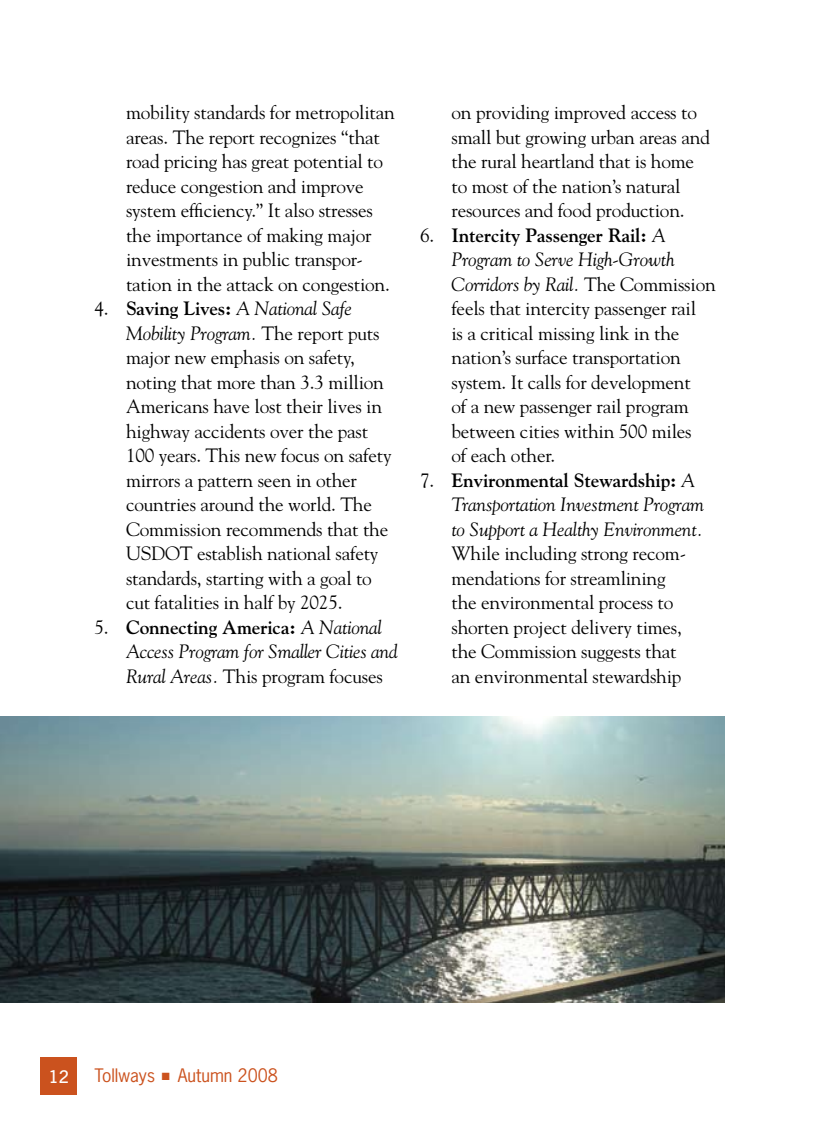
<style>
.page{position:relative;width:819px;height:1134px;background:#fff}
.page>*{position:absolute;margin:0;border:0;box-sizing:border-box;transform-origin:0 0}
.t1{font:19.25px/24.5px "Goudy";letter-spacing:-.01em;color:#000}
.t2{font:italic 19.25px/24.5px "Goudy";letter-spacing:-.01em;color:#000}
.t3{font:17.5px "News Gothic";color:#cb521e}
.t4{font:600 17.5px "News Gothic BT";color:#fff}
.s1{font-weight:700}
.s2{font-style:italic}
.s3{font-style:normal}
.s4{font-weight:700;font-style:normal}
</style>
<div class="page">
<div style="left:41px;top:1058px;width:36px;height:37px;background:#cb521e"></div>
<img style="left:0;top:717px;width:724px;height:285px">
<p class="t1" style="left:126px;top:99px;width:270px">mobility standards for metropolitan areas. The report recognizes “that road pricing has great potential to reduce congestion and improve system efficiency.” It also stresses the importance of making major investments in public transpor&shy;tation in the attack on congestion.</p>
<p class="t1" style="left:126px;top:296px;width:267px;text-indent:-31px">4. <span class="s1">Saving Lives:</span> <span class="s2">A National Safe<br>Mobility Program.</span> The report puts major new emphasis on safety, noting that more than 3.3 million<br>Americans have lost their lives in highway accidents over the past<br>100 years. This new focus on safety mirrors a pattern seen in other countries around the world. The<br>Commission recommends that the<br>USDOT establish national safety standards, starting with a goal to cut fatalities in half by 2025.</p>
<p class="t2" style="left:126px;top:614px;width:273px;text-indent:-31px"><span class="s3">5.</span> <span class="s4">Connecting America:</span> A National<br>Access Program for Smaller Cities and<br>Rural Areas. <span class="s3">This program focuses</span></p>
<p class="t1" style="left:451px;top:100px;width:260px">on providing improved access to small but growing urban areas and the rural heartland that is home to most of the nation’s natural resources and food production.</p>
<p class="t1" style="left:451px;top:222px;width:266px;text-indent:-31px">6. <span class="s1">Intercity Passenger Rail:</span> <span class="s2">A<br>Program to Serve High-Growth<br>Corridors by Rail.</span> The Commission feels that intercity passenger rail<br>is a critical missing link in the nation’s surface transportation system. It calls for development<br>of a new passenger rail program between cities within 500 miles<br>of each other.</p>
<p class="t2" style="left:451px;top:467px;width:254px;text-indent:-31px"><span class="s3">7.</span> <span class="s4">Environmental Stewardship:</span> A<br>Transportation Investment Program to Support a Healthy Environment.</p>
<p class="t1" style="left:451px;top:541px;width:236px">While including strong recom&shy;mendations for streamlining the environmental process to shorten project delivery times, the Commission suggests that an environmental stewardship</p>
<p class="t4" style="left:49px;top:1066px;width:22px">12</p>
<p class="t3" style="left:94px;top:1064px;width:185px">Tollways ■ Autumn 2008</p>
</div>
